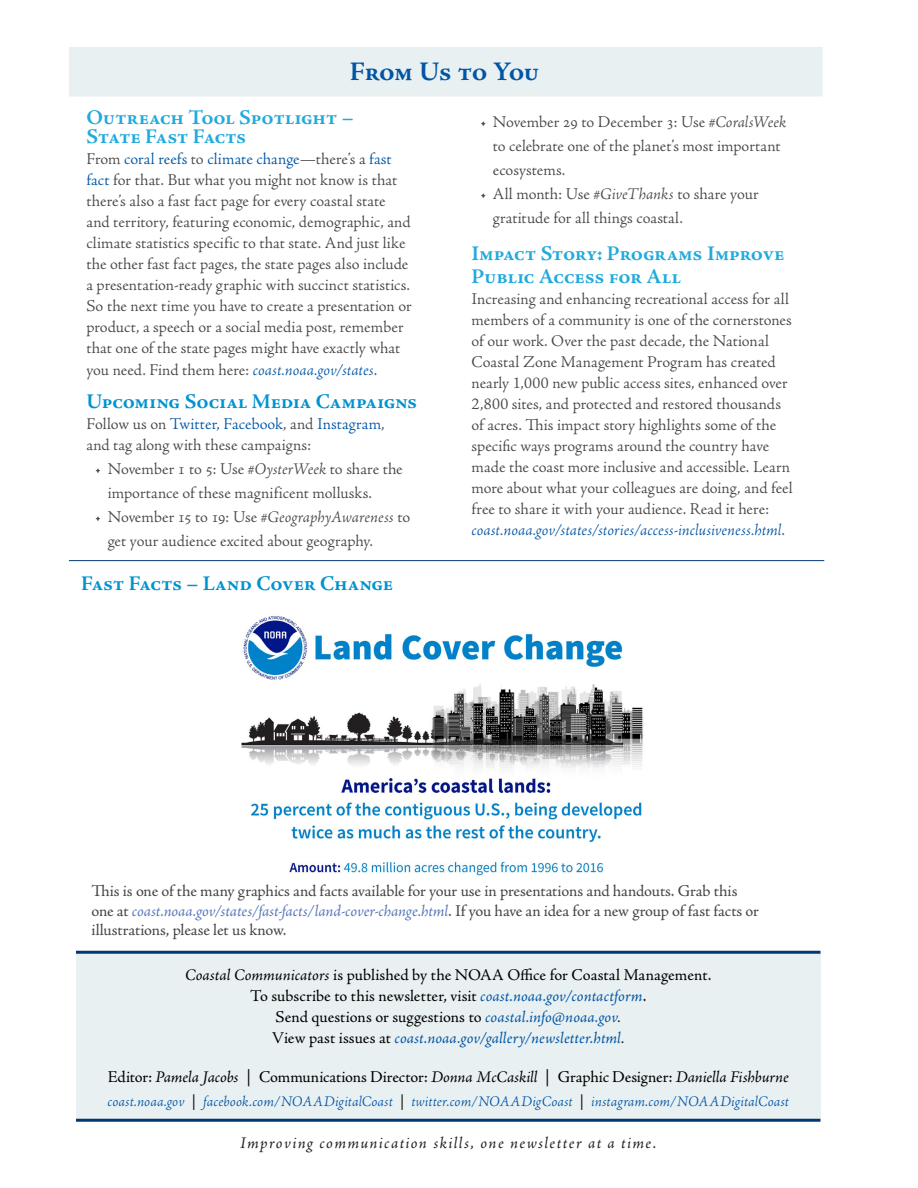
<style>
.page{position:relative;width:918px;height:1188px;background:#fff}
.page>*{position:absolute;margin:0;border:0;box-sizing:border-box;transform-origin:0 0}
.t1{font:700 27px "Adobe Jenson Pro";letter-spacing:-.03em;color:#0155a5}
.t2{font:700 21px/19.5px "Adobe Jenson Pro";letter-spacing:-.015em;color:#22aadc}
.t3{font:700 21px "Adobe Jenson Pro";letter-spacing:-.01em;color:#0093d0}
.t4{font:300 16.5px/21px "Adobe Jenson Pro";letter-spacing:-.005em;color:#484442}
.t5{font:16.5px/21px "Adobe Jenson Pro";color:#000;text-align:center}
.t6{font:16.5px/19.5px "Adobe Jenson Pro";letter-spacing:-.005em;color:#484442}
.t7{font:italic 16.5px "Adobe Jenson Pro";letter-spacing:.08em;color:#231f20}
.t8{font:italic 300 15px "Adobe Jenson Pro";letter-spacing:.005em;color:#0155a5}
.s1{color:#0155a3}
.s2{font-style:italic;color:#0155a5}
.s3{color:#0155a5}
.s4{font-style:italic}
.s5{font-style:italic;color:#5878ba}
.s6{font-weight:300;font-style:italic}
.s7{font-weight:400;font-style:normal;color:#000}
</style>
<div class="page">
<div style="left:76px;top:952px;width:744px;height:167px;background:#e8f0f2"></div>
<hr style="left:76px;top:951px;width:744px;height:3px;background:#013775">
<hr style="left:76px;top:1119px;width:744px;height:3px;background:#013775">
<hr style="left:69px;top:560px;width:755px;height:1px;background:#013775">
<div style="left:67px;top:45px;width:757px;height:53px;background:#e8f0f2;border:2px solid #fff"></div>
<img style="left:241px;top:616px;width:403px;height:260px">
<h1 class="t1" style="left:350px;top:56px;width:191px">From Us to You</h1>
<p class="t2" style="left:86px;top:108px;width:269px">Outreach Tool Spotlight –<br>State Fast Facts</p>
<p class="t4" style="left:86px;top:149px;width:327px">From <span class="s1">coral reefs</span> to <span class="s1">climate change</span>—there’s a <span class="s1">fast fact</span> for that. But what you might not know is that there’s also a fast fact page for every coastal state and territory, featuring economic, demographic, and climate statistics specific to that state. And just like the other fast fact pages, the state pages also include a presentation-ready graphic with succinct statistics.<br>So the next time you have to create a presentation or product, a speech or a social media post, remember that one of the state pages might have exactly what you need. Find them here: <span class="s2">coast.noaa.gov/states</span>.</p>
<p class="t3" style="left:86px;top:389px;width:332px">Upcoming Social Media Campaigns</p>
<p class="t4" style="left:86px;top:414px;width:300px">Follow us on <span class="s3">Twitter, Facebook</span>, and <span class="s3">Instagram</span>, and tag along with these campaigns:</p>
<p class="t4" style="left:108px;top:457px;width:296px;line-height:24px;text-indent:-13px">• November 1 to 5: Use <span class="s4">#OysterWeek</span> to share the importance of these magnificent mollusks.</p>
<p class="t4" style="left:108px;top:505px;width:304px;line-height:24px;text-indent:-13px">• November 15 to 19: Use <span class="s4">#GeographyAwareness</span> to get your audience excited about geography.</p>
<p class="t4" style="left:493px;top:110px;width:295px;line-height:24px;text-indent:-13px">• November 29 to December 3: Use <span class="s4">#CoralsWeek </span>to celebrate one of the planet’s most important ecosystems.</p>
<p class="t4" style="left:493px;top:183px;width:267px;line-height:24px;text-indent:-13px">• All month: Use <span class="s4">#GiveThanks</span> to share your gratitude for all things coastal.</p>
<p class="t2" style="left:472px;top:243px;width:314px;line-height:22.5px">Impact Story: Programs Improve<br>Public Access for All</p>
<p class="t4" style="left:472px;top:288px;width:323px">Increasing and enhancing recreational access for all members of a community is one of the cornerstones of our work. Over the past decade, the National Coastal Zone Management Program has created nearly 1,000 new public access sites, enhanced over 2,800 sites, and protected and restored thousands of acres. This impact story highlights some of the specific ways programs around the country have made the coast more inclusive and accessible. Learn more about what your colleagues are doing, and feel free to share it with your audience. Read it here: <span class="s2">coast.noaa.gov/states/stories/access-inclusiveness.html</span>.</p>
<p class="t3" style="left:81px;top:572px;width:314px">Fast Facts – Land Cover Change</p>
<p class="t6" style="left:92px;top:882px;width:669px">This is one of the many graphics and facts available for your use in presentations and handouts. Grab this one at <span class="s5">coast.noaa.gov/states/fast-facts/land-cover-change.html</span>. If you have an idea for a new group of fast facts or illustrations, please let us know.</p>
<p class="t5" style="left:185px;top:965px;width:528px"><span class="s4">Coastal Communicators</span> is published by the NOAA Office for Coastal Management.<br>To subscribe to this newsletter, visit <span class="s2">coast.noaa.gov/contactform</span>.<br>Send questions or suggestions to <span class="s2">coastal.info@noaa.gov</span><span class="s6">.<br></span>View past issues at <span class="s2">coast.noaa.gov/gallery/newsletter.html</span><span class="s6">.</span></p>
<p class="t5" style="left:108px;top:1067px;width:683px">Editor: <span class="s4">Pamela Jacobs</span> | Communications Director: <span class="s4">Donna McCaskill</span> | Graphic Designer: <span class="s4">Daniella Fishburne</span></p>
<p class="t8" style="left:108px;top:1093px;width:683px">coast.noaa.gov <span class="s7">|</span> facebook.com/NOAADigitalCoast <span class="s7">|</span> twitter.com/NOAADigCoast <span class="s7">|</span> instagram.com/NOAADigitalCoast</p>
<p class="t7" style="left:240px;top:1133px;width:418px">Improving communication skills, one newsletter at a time.</p>
</div>
